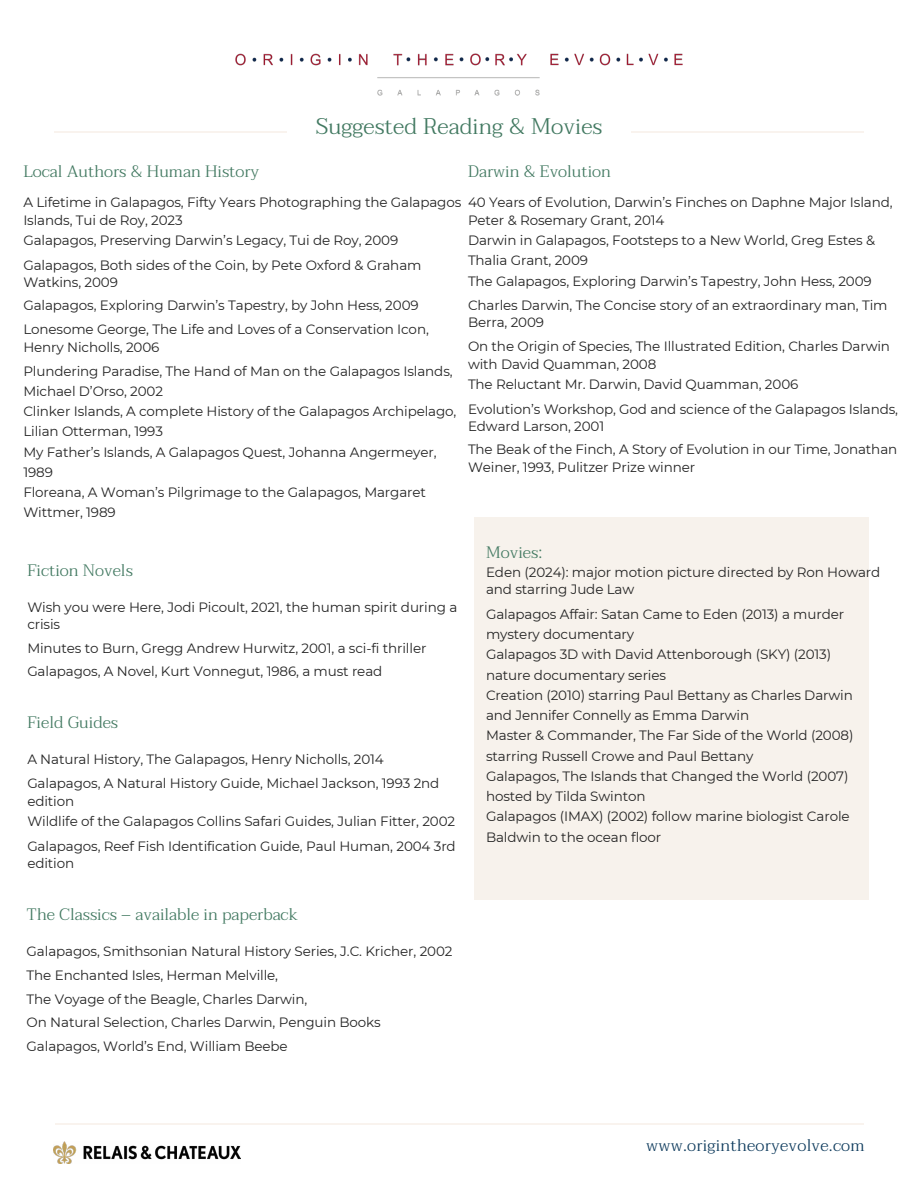
<style>
.page{position:relative;width:918px;height:1188px;background:#fff}
.page>*{position:absolute;margin:0;border:0;box-sizing:border-box;transform-origin:0 0}
.t1{font:300 22.5px "Taviraj";color:#427961}
.t2{font:300 16.5px "Taviraj";color:#427961}
.t3{font:300 16.5px "Taviraj";letter-spacing:.015em;color:#0d3a5c}
.t4{font:13.5px/16.8px "Montserrat";letter-spacing:-.01em;color:#242424}
</style>
<div class="page">
<img style="left:54px;top:1142px;width:187px;height:21px">
<hr style="left:54px;top:131px;width:232px;height:2px;background:#f9f3ee">
<hr style="left:55px;top:1123px;width:809px;height:2px;background:#f9f3ee">
<div style="left:475px;top:518px;width:394px;height:382px;background:#f7f2ec"></div>
<img style="left:235px;top:53px;width:448px;height:43px">
<hr style="left:631px;top:131px;width:233px;height:2px;background:#f9f3ee">
<p class="t1" style="left:316px;top:113px;width:288px">Suggested Reading &amp; Movies</p>
<p class="t2" style="left:23px;top:161px;width:238px">Local Authors &amp; Human History</p>
<p class="t4" style="left:23px;top:194px;width:439px">A Lifetime in Galapagos, Fifty Years Photographing the Galapagos</p>
<p class="t4" style="left:23px;top:212px;width:161px">Islands, Tui de Roy, 2023</p>
<p class="t4" style="left:23px;top:232px;width:376px">Galapagos, Preserving Darwin’s Legacy, Tui de Roy, 2009</p>
<p class="t4" style="left:23px;top:257px;width:400px">Galapagos, Both sides of the Coin, by Pete Oxford &amp; Graham</p>
<p class="t4" style="left:23px;top:274px;width:96px">Watkins, 2009</p>
<p class="t4" style="left:23px;top:297px;width:397px">Galapagos, Exploring Darwin’s Tapestry, by John Hess, 2009</p>
<p class="t4" style="left:23px;top:321px;width:407px">Lonesome George, The Life and Loves of a Conservation Icon,</p>
<p class="t4" style="left:23px;top:339px;width:138px">Henry Nicholls, 2006</p>
<p class="t4" style="left:23px;top:362px;width:431px">Plundering Paradise, The Hand of Man on the Galapagos Islands,</p>
<p class="t4" style="left:23px;top:383px;width:141px">Michael D’Orso, 2002</p>
<p class="t4" style="left:23px;top:403px;width:435px">Clinker Islands, A complete History of the Galapagos Archipelago,</p>
<p class="t4" style="left:23px;top:423px;width:141px">Lilian Otterman, 1993</p>
<p class="t4" style="left:23px;top:443px;width:415px">My Father’s Islands, A Galapagos Quest, Johanna Angermeyer,</p>
<p class="t4" style="left:23px;top:464px;width:31px">1989</p>
<p class="t4" style="left:23px;top:484px;width:404px">Floreana, A Woman’s Pilgrimage to the Galapagos, Margaret</p>
<p class="t4" style="left:23px;top:504px;width:94px">Wittmer, 1989</p>
<p class="t2" style="left:468px;top:161px;width:145px">Darwin &amp; Evolution</p>
<p class="t4" style="left:468px;top:194px;width:426px">40 Years of Evolution, Darwin’s Finches on Daphne Major Island,</p>
<p class="t4" style="left:468px;top:212px;width:198px">Peter &amp; Rosemary Grant, 2014</p>
<p class="t4" style="left:468px;top:232px;width:409px">Darwin in Galapagos, Footsteps to a New World, Greg Estes &amp;</p>
<p class="t4" style="left:468px;top:252px;width:122px">Thalia Grant, 2009</p>
<p class="t4" style="left:468px;top:272px;width:405px">The Galapagos, Exploring Darwin’s Tapestry, John Hess, 2009</p>
<p class="t4" style="left:468px;top:297px;width:421px">Charles Darwin, The Concise story of an extraordinary man, Tim</p>
<p class="t4" style="left:468px;top:314px;width:78px">Berra, 2009</p>
<p class="t4" style="left:468px;top:338px;width:424px">On the Origin of Species, The Illustrated Edition, Charles Darwin</p>
<p class="t4" style="left:468px;top:356px;width:190px">with David Quamman, 2008</p>
<p class="t4" style="left:468px;top:376px;width:332px">The Reluctant Mr. Darwin, David Quamman, 2006</p>
<p class="t4" style="left:468px;top:401px;width:432px">Evolution’s Workshop, God and science of the Galapagos Islands,</p>
<p class="t4" style="left:468px;top:418px;width:138px">Edward Larson, 2001</p>
<p class="t4" style="left:468px;top:441px;width:431px">The Beak of the Finch, A Story of Evolution in our Time, Jonathan</p>
<p class="t4" style="left:468px;top:459px;width:229px">Weiner, 1993, Pulitzer Prize winner</p>
<p class="t2" style="left:27px;top:561px;width:107px">Fiction Novels</p>
<p class="t4" style="left:27px;top:599px;width:431px">Wish you were Here, Jodi Picoult, 2021, the human spirit during a crisis</p>
<p class="t4" style="left:27px;top:639px;width:401px">Minutes to Burn, Gregg Andrew Hurwitz, 2001, a sci-fi thriller</p>
<p class="t4" style="left:27px;top:663px;width:357px">Galapagos, A Novel, Kurt Vonnegut, 1986, a must read</p>
<p class="t2" style="left:27px;top:713px;width:92px">Field Guides</p>
<h1 class="t4" style="left:27px;top:751px;width:358px">A Natural History, The Galapagos, Henry Nicholls, 2014</h1>
<p class="t4" style="left:27px;top:775px;width:414px">Galapagos, A Natural History Guide, Michael Jackson, 1993 2nd</p>
<p class="t4" style="left:27px;top:793px;width:48px">edition</p>
<p class="t4" style="left:27px;top:813px;width:429px">Wildlife of the Galapagos Collins Safari Guides, Julian Fitter, 2002</p>
<p class="t4" style="left:27px;top:838px;width:430px">Galapagos, Reef Fish Identification Guide, Paul Human, 2004 3rd</p>
<p class="t4" style="left:27px;top:854px;width:48px">edition</p>
<p class="t2" style="left:27px;top:905px;width:273px">The Classics – available in paperback</p>
<p class="t4" style="left:27px;top:943px;width:427px">Galapagos, Smithsonian Natural History Series, J.C. Kricher, 2002</p>
<p class="t4" style="left:27px;top:967px;width:253px">The Enchanted Isles, Herman Melville,</p>
<p class="t4" style="left:27px;top:990px;width:282px">The Voyage of the Beagle, Charles Darwin,</p>
<p class="t4" style="left:27px;top:1014px;width:356px">On Natural Selection, Charles Darwin, Penguin Books</p>
<p class="t4" style="left:27px;top:1038px;width:262px">Galapagos, World’s End, William Beebe</p>
<p class="t2" style="left:486px;top:543px;width:58px">Movies:</p>
<p class="t4" style="left:486px;top:564px;width:396px">Eden (2024): major motion picture directed by Ron Howard and starring Jude Law</p>
<h2 class="t4" style="left:486px;top:606px;width:360px">Galapagos Affair: Satan Came to Eden (2013) a murder</h2>
<p class="t4" style="left:486px;top:626px;width:150px">mystery documentary</p>
<p class="t4" style="left:486px;top:646px;width:347px">Galapagos 3D with David Attenborough (SKY) (2013)</p>
<p class="t4" style="left:486px;top:666px;width:182px">nature documentary series</p>
<h2 class="t4" style="left:486px;top:687px;width:368px">Creation (2010) starring Paul Bettany as Charles Darwin</h2>
<p class="t4" style="left:486px;top:707px;width:265px">and Jennifer Connelly as Emma Darwin</p>
<p class="t4" style="left:486px;top:727px;width:369px">Master &amp; Commander, The Far Side of the World (2008)</p>
<p class="t4" style="left:486px;top:747px;width:269px">starring Russell Crowe and Paul Bettany</p>
<p class="t4" style="left:486px;top:768px;width:364px">Galapagos, The Islands that Changed the World (2007)</p>
<p class="t4" style="left:486px;top:788px;width:161px">hosted by Tilda Swinton</p>
<p class="t4" style="left:486px;top:808px;width:365px">Galapagos (IMAX) (2002) follow marine biologist Carole</p>
<h2 class="t4" style="left:486px;top:828px;width:177px">Baldwin to the ocean floor</h2>
<p class="t3" style="left:646px;top:1136px;width:220px">www.origintheoryevolve.com</p>
</div>
